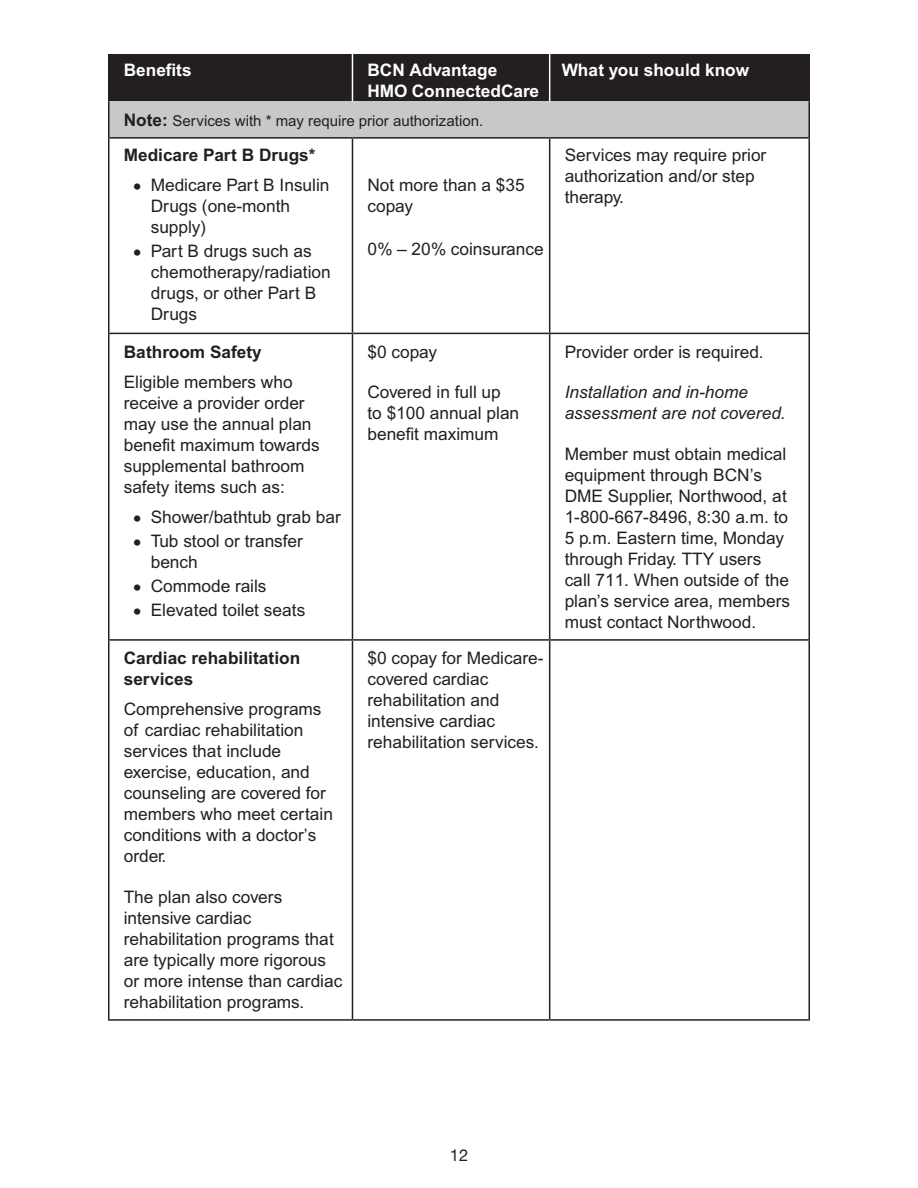
<style>
.page{position:relative;width:918px;height:1188px;background:#fff}
.page>*{position:absolute;margin:0;border:0;box-sizing:border-box;transform-origin:0 0}
.text{font:17.25px/21px "Arial MT Std";color:#231f20}
.PB-table_row_lft{font:17.25px/21px "Arial MT Std";color:#231f20}
.PB-_list{font:17.25px/21px "Arial MT Std";color:#231f20}
.PB-table_row_1p1{font:700 17.25px/21px "Arial MT Std";color:#231f20}
.text-2{font:italic 17.25px/21px "Arial MT Std";color:#231f20}
.PB_table_head{font:700 17.25px/21px "Arial MT Std";color:#fff}
.PB-table_head_center{font:700 17.25px "Arial MT Std";color:#fff}
.t1{font:16.5px "Helvetica Neue";color:#231f20}
.section_subhead{font:15px "Arial MT Std";color:#231f20}
.s1{font-weight:700;font-size:17.25px}
.s2{font-family:"Times New Roman";font-size:25.5px}
</style>
<div class="page">
<div style="left:110px;top:54px;width:439px;height:47px;background:#231f20"></div>
<div style="left:550px;top:54px;width:259px;height:47px;background:#231f20"></div>
<div style="left:109px;top:101px;width:700px;height:37px;background:#c7c8ca"></div>
<hr style="left:108px;top:54px;width:2px;height:47px;background:#231f20">
<hr style="left:808px;top:54px;width:2px;height:47px;background:#231f20">
<hr style="left:352px;top:54px;width:1px;height:47px;background:#fff">
<hr style="left:352px;top:333px;width:198px;height:1px;background:#231f20">
<hr style="left:550px;top:333px;width:260px;height:1px;background:#231f20">
<hr style="left:352px;top:639px;width:198px;height:2px;background:#231f20">
<hr style="left:550px;top:639px;width:260px;height:2px;background:#231f20">
<hr style="left:352px;top:1019px;width:198px;height:2px;background:#231f20">
<hr style="left:550px;top:1019px;width:260px;height:2px;background:#231f20">
<hr style="left:108px;top:101px;width:2px;height:36px;background:#231f20">
<hr style="left:808px;top:101px;width:2px;height:36px;background:#231f20">
<hr style="left:352px;top:137px;width:198px;height:2px;background:#231f20">
<hr style="left:108px;top:137px;width:244px;height:2px;background:#231f20">
<hr style="left:108px;top:139px;width:2px;height:194px;background:#231f20">
<hr style="left:352px;top:139px;width:1px;height:194px;background:#231f20">
<hr style="left:108px;top:333px;width:244px;height:1px;background:#231f20">
<hr style="left:108px;top:334px;width:2px;height:305px;background:#231f20">
<hr style="left:352px;top:334px;width:1px;height:305px;background:#231f20">
<hr style="left:108px;top:639px;width:244px;height:2px;background:#231f20">
<hr style="left:108px;top:641px;width:2px;height:378px;background:#231f20">
<hr style="left:352px;top:641px;width:1px;height:378px;background:#231f20">
<hr style="left:108px;top:1019px;width:244px;height:2px;background:#231f20">
<hr style="left:550px;top:137px;width:260px;height:2px;background:#231f20">
<hr style="left:549px;top:139px;width:1px;height:194px;background:#231f20">
<hr style="left:808px;top:139px;width:2px;height:194px;background:#231f20">
<hr style="left:549px;top:334px;width:1px;height:305px;background:#231f20">
<hr style="left:808px;top:334px;width:2px;height:305px;background:#231f20">
<hr style="left:549px;top:641px;width:1px;height:378px;background:#231f20">
<hr style="left:808px;top:641px;width:2px;height:378px;background:#231f20">
<p class="PB_table_head" style="left:124px;top:60px;width:69px">Benefits</p>
<p class="PB_table_head" style="left:367px;top:60px;width:173px">BCN Advantage<br>HMO ConnectedCare</p>
<p class="PB-table_head_center" style="left:562px;top:59px;width:189px">What you should know</p>
<h2 class="section_subhead" style="left:124px;top:112px;width:361px"><span class="s1">Note:</span> Services with * may require prior authorization.</h2>
<p class="PB-table_row_1p1" style="left:124px;top:145px;width:193px">Medicare Part B Drugs*</p>
<p class="PB-_list" style="left:151px;top:175px;width:180px;text-indent:-18px"><span class="s2">•</span> Medicare Part B Insulin<br>Drugs (one-month supply)</p>
<p class="PB-_list" style="left:151px;top:241px;width:181px;text-indent:-18px"><span class="s2">•</span> Part B drugs such as chemotherapy/radiation drugs, or other Part B<br>Drugs</p>
<p class="PB-table_row_lft" style="left:565px;top:145px;width:203px">Services may require prior authorization and/or step therapy.</p>
<p class="PB-table_row_lft" style="left:367px;top:175px;width:159px">Not more than a $35 copay</p>
<p class="PB-table_row_lft" style="left:367px;top:240px;width:178px">0% – 20% coinsurance</p>
<p class="PB-table_row_1p1" style="left:124px;top:342px;width:139px">Bathroom Safety</p>
<p class="PB-table_row_lft" style="left:124px;top:372px;width:197px">Eligible members who receive a provider order may use the annual plan benefit maximum towards supplemental bathroom safety items such as:</p>
<p class="PB-_list" style="left:133px;top:507px;width:210px"><span class="s2">•</span> Shower/bathtub grab bar</p>
<p class="PB-_list" style="left:151px;top:531px;width:154px;text-indent:-18px"><span class="s2">•</span> Tub stool or transfer bench</p>
<p class="PB-_list" style="left:133px;top:576px;width:135px"><span class="s2">•</span> Commode rails</p>
<p class="PB-_list" style="left:133px;top:600px;width:174px"><span class="s2">•</span> Elevated toilet seats</p>
<p class="PB-table_row_1p1" style="left:124px;top:648px;width:178px">Cardiac rehabilitation services</p>
<p class="text" style="left:124px;top:700px;width:211px">Comprehensive programs of cardiac rehabilitation services that include exercise, education, and counseling are covered for members who meet certain conditions with a doctor’s order.</p>
<p class="text" style="left:124px;top:887px;width:220px">The plan also covers intensive cardiac rehabilitation programs that are typically more rigorous or more intense than cardiac rehabilitation programs.</p>
<p class="text" style="left:367px;top:342px;width:71px">$0 copay</p>
<p class="text" style="left:367px;top:383px;width:153px">Covered in full up to $100 annual plan benefit maximum</p>
<p class="text" style="left:367px;top:649px;width:177px">$0 copay for Medicare&shy;covered cardiac rehabilitation and intensive cardiac rehabilitation services.</p>
<p class="text" style="left:565px;top:342px;width:201px">Provider order is required.</p>
<p class="text-2" style="left:565px;top:383px;width:223px">Installation and in-home assessment are not covered.</p>
<p class="text" style="left:565px;top:444px;width:227px">Member must obtain medical equipment through BCN’s<br>DME Supplier, Northwood, at<br>1-800-667-8496, 8:30 a.m. to<br>5 p.m. Eastern time, Monday through Friday. TTY users call 711. When outside of the plan’s service area, members must contact Northwood.</p>
<p class="t1" style="left:450px;top:1143px;width:20px">12</p>
</div>
